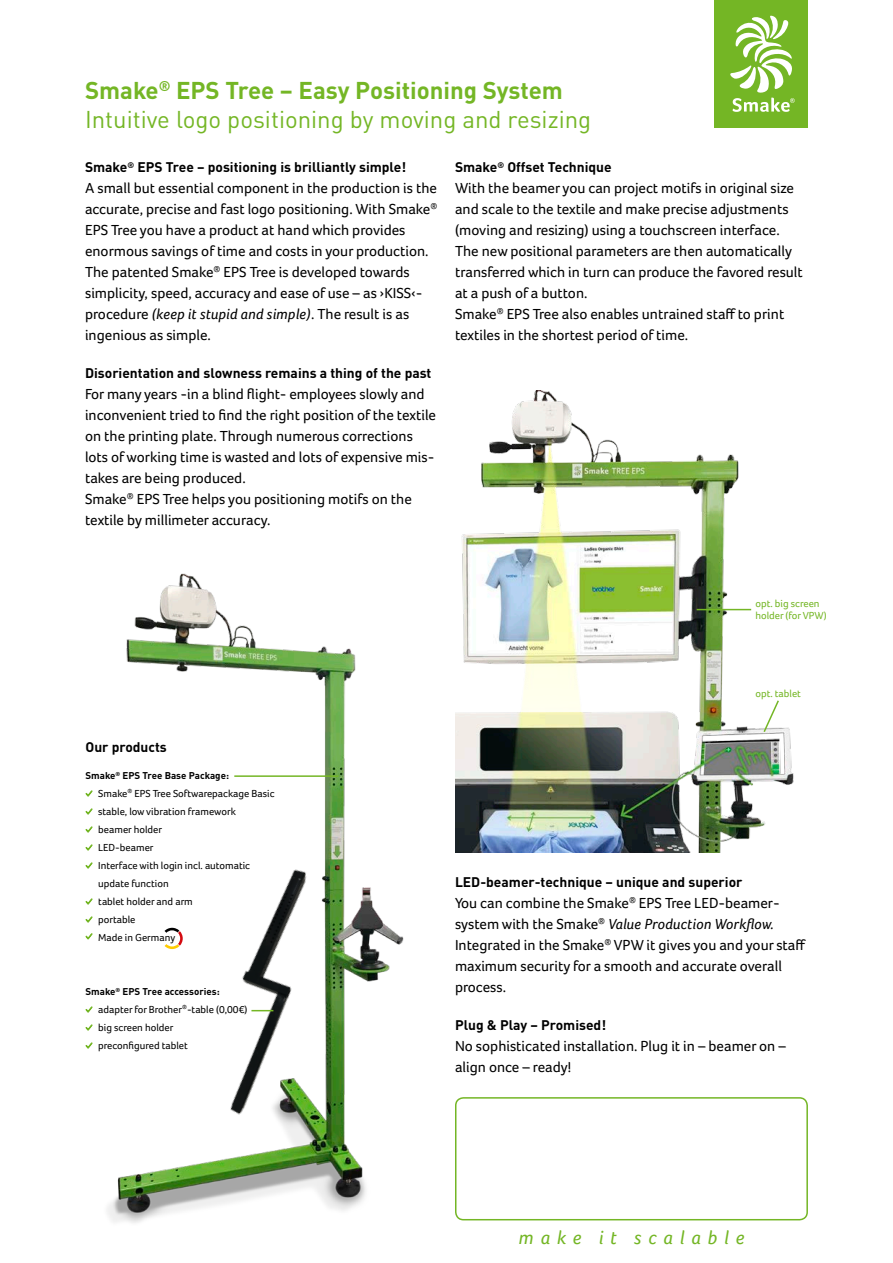
<style>
.page{position:relative;width:893px;height:1263px;background:#fff}
.page>*{position:absolute;margin:0;border:0;box-sizing:border-box;transform-origin:0 0}
.t1{font:24px/28.5px "DIN Pro";color:#74b625}
.t2{font:italic 19.5px "Foco";letter-spacing:.35em;color:#74b625}
.t3{font:15px/21px "Foco";color:#000}
.t4{font:700 13.8px "DIN Pro";color:#000}
.t5{font:10.5px/18px "Foco";color:#000}
.t6{font:10.5px/12px "Foco";color:#74b625}
.t7{font:700 9.75px "DIN Pro";color:#000}
.s1{font-weight:700}
.s2{font-style:italic}
.s3{font-family:"Sm Icons Clean";color:#74b625}
.s4{font-style:inherit}
</style>
<div class="page">
<svg style="left:86px;top:791px;width:6px;height:6px"></svg>
<svg style="left:86px;top:809px;width:6px;height:6px"></svg>
<svg style="left:86px;top:827px;width:6px;height:6px"></svg>
<svg style="left:86px;top:845px;width:6px;height:6px"></svg>
<svg style="left:86px;top:863px;width:6px;height:6px"></svg>
<svg style="left:86px;top:899px;width:6px;height:6px"></svg>
<svg style="left:86px;top:917px;width:6px;height:6px"></svg>
<svg style="left:86px;top:933px;width:6px;height:7px"></svg>
<svg style="left:86px;top:1007px;width:6px;height:6px"></svg>
<svg style="left:86px;top:1025px;width:6px;height:6px"></svg>
<svg style="left:86px;top:1043px;width:6px;height:6px"></svg>
<img style="left:107px;top:573px;width:297px;height:650px">
<img style="left:455px;top:391px;width:339px;height:461px">
<img style="left:144px;top:850px;width:237px;height:284px">
<hr style="left:234px;top:775px;width:104px;height:2px;background:#74b625">
<div style="left:714px;top:0;width:94px;height:128px;background:#74b625"></div>
<svg style="left:730px;top:16px;width:65px;height:96px"></svg>
<hr style="left:697px;top:609px;width:54px;height:1px;background:#74b625">
<svg style="left:762px;top:699px;width:18px;height:35px"></svg>
<svg style="left:251px;top:1010px;width:22px;height:1px"></svg>
<div style="left:455px;top:1097px;width:353px;height:123px;border:2px solid #74b625;border-radius:8px"></div>
<h1 class="t1" style="left:85px;top:74px;width:508px"><span class="s1">Smake</span><sup>®</sup> <span class="s1">EPS Tree – Easy Positioning System<br></span>Intuitive logo positioning by moving and resizing</h1>
<p class="t4" style="left:85px;top:156px;width:323px">Smake<sup>®</sup> EPS Tree – positioning is brilliantly simple!</p>
<p class="t3" style="left:85px;top:177px;width:354px">A small but essential component in the production is the accurate, precise and fast logo positioning. With Smake<sup>® </sup>EPS Tree you have a product at hand which provides enormous savings of time and costs in your production.<br>The patented Smake<sup>®</sup> EPS Tree is developed towards simplicity, speed, accuracy and ease of use – as ›KISS‹- procedure <span class="s2">(keep it stupid and simple)</span>. The result is as ingenious as simple.</p>
<p class="t4" style="left:85px;top:362px;width:348px">Disorientation and slowness remains a thing of the past</p>
<p class="t3" style="left:85px;top:383px;width:352px">For many years -in a blind flight- employees slowly and inconvenient tried to find the right position of the textile on the printing plate. Through numerous corrections lots of working time is wasted and lots of expensive mis&shy;takes are being produced.<br>Smake<sup>®</sup> EPS Tree helps you positioning motifs on the textile by millimeter accuracy.</p>
<p class="t4" style="left:455px;top:156px;width:158px">Smake<sup>®</sup> Offset Technique</p>
<p class="t3" style="left:455px;top:177px;width:349px">With the beamer you can project motifs in original size and scale to the textile and make precise adjustments (moving and resizing) using a touchscreen interface.<br>The new positional parameters are then automatically transferred which in turn can produce the favored result at a push of a button.<br>Smake<sup>®</sup> EPS Tree also enables untrained staff to print textiles in the shortest period of time.</p>
<p class="t4" style="left:85px;top:736px;width:83px">Our products</p>
<p class="t7" style="left:85px;top:767px;width:145px">Smake<sup>®</sup> EPS Tree Base Package:</p>
<p class="t5" style="left:85px;top:784px;width:191px"><span class="s3">x</span> Smake<sup>®</sup> EPS Tree Softwarepackage Basic</p>
<p class="t5" style="left:85px;top:802px;width:152px"><span class="s3">x</span> stable, low vibration framework</p>
<p class="t5" style="left:85px;top:820px;width:78px"><span class="s3">x</span> beamer holder</p>
<p class="t5" style="left:85px;top:838px;width:70px"><span class="s3">x</span> LED-beamer</p>
<p class="t5" style="left:85px;top:856px;width:166px"><span class="s3">x</span> Interface with login incl. automatic</p>
<p class="t5" style="left:98px;top:874px;width:72px">update function</p>
<p class="t5" style="left:85px;top:892px;width:109px"><span class="s3">x</span> tablet holder and arm</p>
<p class="t5" style="left:85px;top:910px;width:52px"><span class="s3">x</span> portable</p>
<p class="t5" style="left:85px;top:928px;width:91px"><span class="s3">x</span> Made in Germany</p>
<p class="t7" style="left:85px;top:983px;width:136px">Smake<sup>®</sup> EPS Tree accessories:</p>
<p class="t5" style="left:85px;top:1000px;width:163px"><span class="s3">x</span> adapter for Brother<sup>®</sup>-table (0,00€) <span class="s3">x</span> big screen holder<br><span class="s3">x</span> preconfigured tablet</p>
<p class="t6" style="left:755px;top:598px;width:73px">opt. big screen holder (for VPW)</p>
<p class="t6" style="left:755px;top:687px;width:47px">opt. tablet</p>
<p class="t4" style="left:455px;top:870px;width:289px">LED-beamer-technique – unique and superior</p>
<p class="t3" style="left:455px;top:892px;width:352px">You can combine the Smake<sup>®</sup> EPS Tree LED-beamer&shy;system with the Smake<sup>®</sup> <span class="s2">Value Production Workflow.<br></span>Integrated in the Smake<sup>®</sup> <span class="s4">VPW</span> it gives you and your staff maximum security for a smooth and accurate overall process.</p>
<p class="t4" style="left:455px;top:1013px;width:153px">Plug &amp; Play – Promised!</p>
<p class="t3" style="left:455px;top:1035px;width:332px">No sophisticated installation. Plug it in – beamer on – align once – ready!</p>
<h2 class="t2" style="left:518px;top:1226px;width:227px">make it scalable</h2>
</div>
